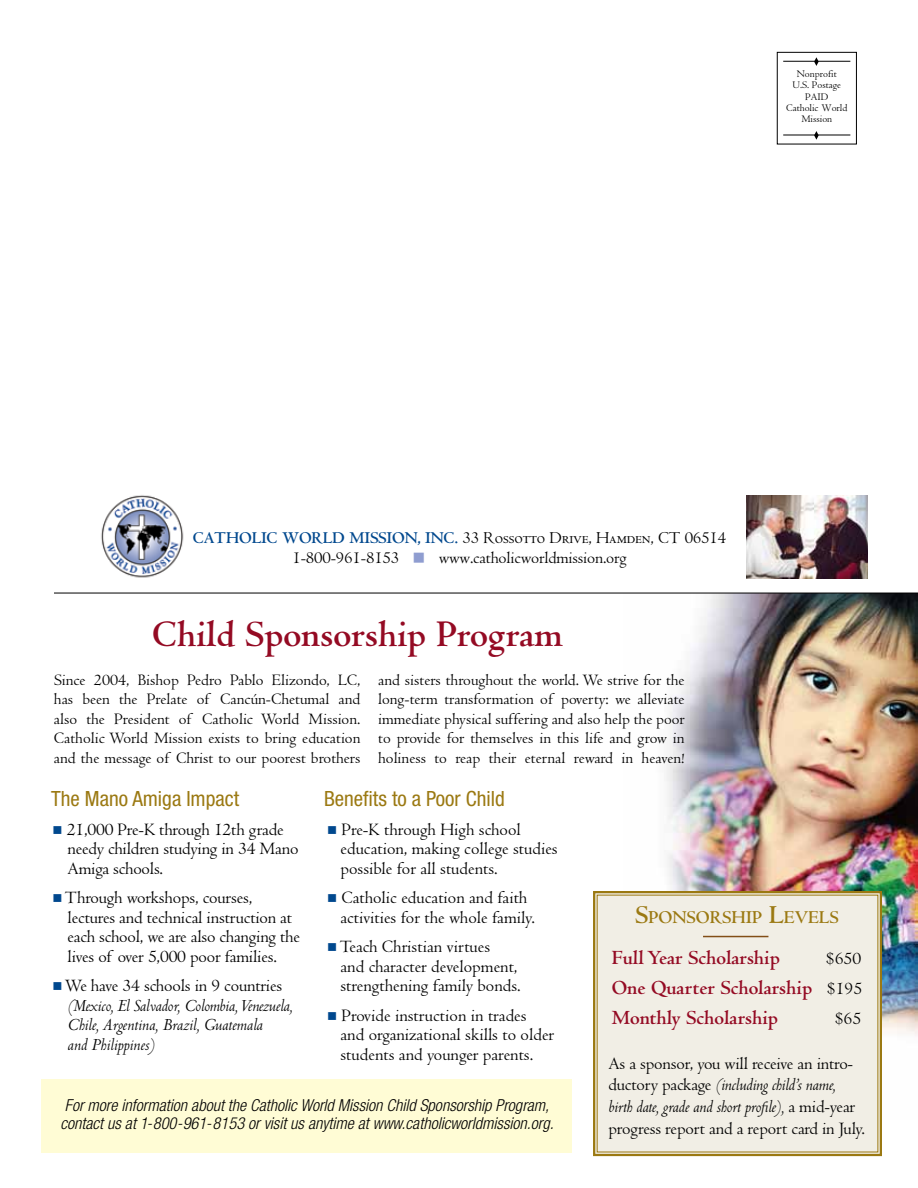
<style>
.page{position:relative;width:918px;height:1188px;background:#fff}
.page>*{position:absolute;margin:0;border:0;box-sizing:border-box;transform-origin:0 0}
.t1{font:700 39px "Centaur";color:#940a23}
.t2{font:700 21px/30px "Centaur";color:#940a23}
.t3{font:condensed 21px "Helvetica Neue";color:#9b7912}
.t4{font:700 18.9px "Centaur";color:#9b7912}
.t5{font:18px/19.5px "Centaur";letter-spacing:-.005em;color:#000}
.t6{font:italic 18px/19.5px "Centaur";color:#000}
.t7{font:17.25px/19.5px "Centaur";letter-spacing:-.01em;color:#000;text-align:center}
.t8{font:16.5px/19.5px "Centaur";color:#000;text-align:justify}
.t9{font:italic 300 condensed 16.5px/18px "Helvetica Neue";color:#000}
.t10{font:10.5px/11.2px "Centaur";color:#000;text-align:center}
.s1{font-weight:700;color:#00488e}
.s2{font-family:"Centaur MT SC"}
.s3{color:#8f9dd0}
.s4{color:#00488e}
.s5{font-style:normal}
.s6{font-size:27px}
.s7{font-weight:400;font-size:18px;color:#000}
.s8{font-style:italic}
</style>
<div class="page">
<div style="left:777px;top:52px;width:80px;height:92px;border:1px solid #000"></div>
<hr style="left:783px;top:61px;width:67px;height:1px;background:#000">
<svg style="left:814px;top:57px;width:5px;height:9px"></svg>
<hr style="left:783px;top:135px;width:67px;height:1px;background:#000">
<svg style="left:814px;top:131px;width:5px;height:9px"></svg>
<img style="left:666px;top:594px;width:252px;height:442px">
<div style="left:41px;top:1079px;width:531px;height:73px;background:#fffcd5"></div>
<img style="left:101px;top:495px;width:83px;height:83px">
<svg style="left:593px;top:890px;width:290px;height:267px;background:#ece8da"></svg>
<hr style="left:703px;top:936px;width:65px;height:1px;background:#824e17">
<img style="left:747px;top:496px;width:120px;height:82px">
<hr style="left:54px;top:593px;width:864px;height:1px;background:#000">
<p class="t10" style="left:786px;top:69px;width:63px">Nonprofit<br>U.S. Postage<br>PAID<br>Catholic World<br>Mission</p>
<p class="t7" style="left:193px;top:529px;width:535px"><span class="s1">Catholic World Mission, Inc .</span> 33 <span class="s2">Rossotto Drive, Hamden, CT</span> 06514<br>1-800-961-8153 <span class="s3">■</span> www.catholicworldmission.org</p>
<h1 class="t1" style="left:152px;top:613px;width:412px">Child Sponsorship Program</h1>
<p class="t8" style="left:54px;top:670px;width:308px">Since 2004, Bishop Pedro Pablo Elizondo, LC, has been the Prelate of Cancún-Chetumal and also the President of Catholic World Mission.<br>Catholic World Mission exists to bring education and the message of Christ to our poorest brothers</p>
<p class="t8" style="left:378px;top:670px;width:308px">and sisters throughout the world. We strive for the long-term transformation of poverty: we alleviate immediate physical suffering and also help the poor to provide for themselves in this life and grow in holiness to reap their eternal reward in heaven!</p>
<p class="t3" style="left:51px;top:787px;width:190px">The Mano Amiga Impact</p>
<p class="t5" style="left:68px;top:820px;width:232px;text-indent:-15px"><span class="s4">■</span> 21,000 Pre-K through 12th grade needy children studying in 34 Mano<br>Amiga schools.</p>
<p class="t5" style="left:68px;top:888px;width:234px;text-indent:-15px"><span class="s4">■</span> Through workshops, courses, lectures and technical instruction at each school, we are also changing the lives of over 5,000 poor families.</p>
<p class="t6" style="left:68px;top:977px;width:226px;text-indent:-15px"><span class="s4">■</span> <span class="s5">We have 34 schools in 9 countries </span>(Mexico, El Salvador, Colombia, Venezuela, Chile, Argentina, Brazil, Guatemala<br>and Philippines)</p>
<p class="t3" style="left:324px;top:787px;width:182px">Benefits to a Poor Child</p>
<p class="t5" style="left:340px;top:820px;width:219px;text-indent:-13px"><span class="s4">■</span> Pre-K through High school education, making college studies possible for all students.</p>
<p class="t5" style="left:340px;top:888px;width:196px;text-indent:-13px"><span class="s4">■</span> Catholic education and faith activities for the whole family.</p>
<p class="t5" style="left:340px;top:937px;width:182px;text-indent:-13px"><span class="s4">■</span> Teach Christian virtues<br>and character development, strengthening family bonds.</p>
<p class="t5" style="left:340px;top:1006px;width:215px;text-indent:-13px"><span class="s4">■</span> Provide instruction in trades and organizational skills to older students and younger parents.</p>
<p class="t9" style="left:61px;top:1096px;width:495px">For more information about the Catholic World Mission Child Sponsorship Program, contact us at 1-800-961-8153 or visit us anytime at www.catholicworldmission.org.</p>
<p class="t4" style="left:635px;top:907px;width:195px"><span class="s6">S</span>PONSORSHIP <span class="s6">L</span>EVELS</p>
<p class="t2" style="left:612px;top:943px;width:170px">Full Year Scholarship</p>
<p class="t5" style="left:826px;top:949px;width:37px">$650</p>
<p class="t2" style="left:612px;top:973px;width:252px">One Quarter Scholarship <span class="s7">$195<br></span>Monthly Scholarship</p>
<p class="t5" style="left:835px;top:1009px;width:28px">$65</p>
<p class="t5" style="left:608px;top:1053px;width:258px;line-height:21.8px">As a sponsor, you will receive an intro&shy;ductory package <span class="s8">(including child’s name,<br>birth date, grade and short profile),</span> a mid-year progress report and a report card in July.</p>
</div>
